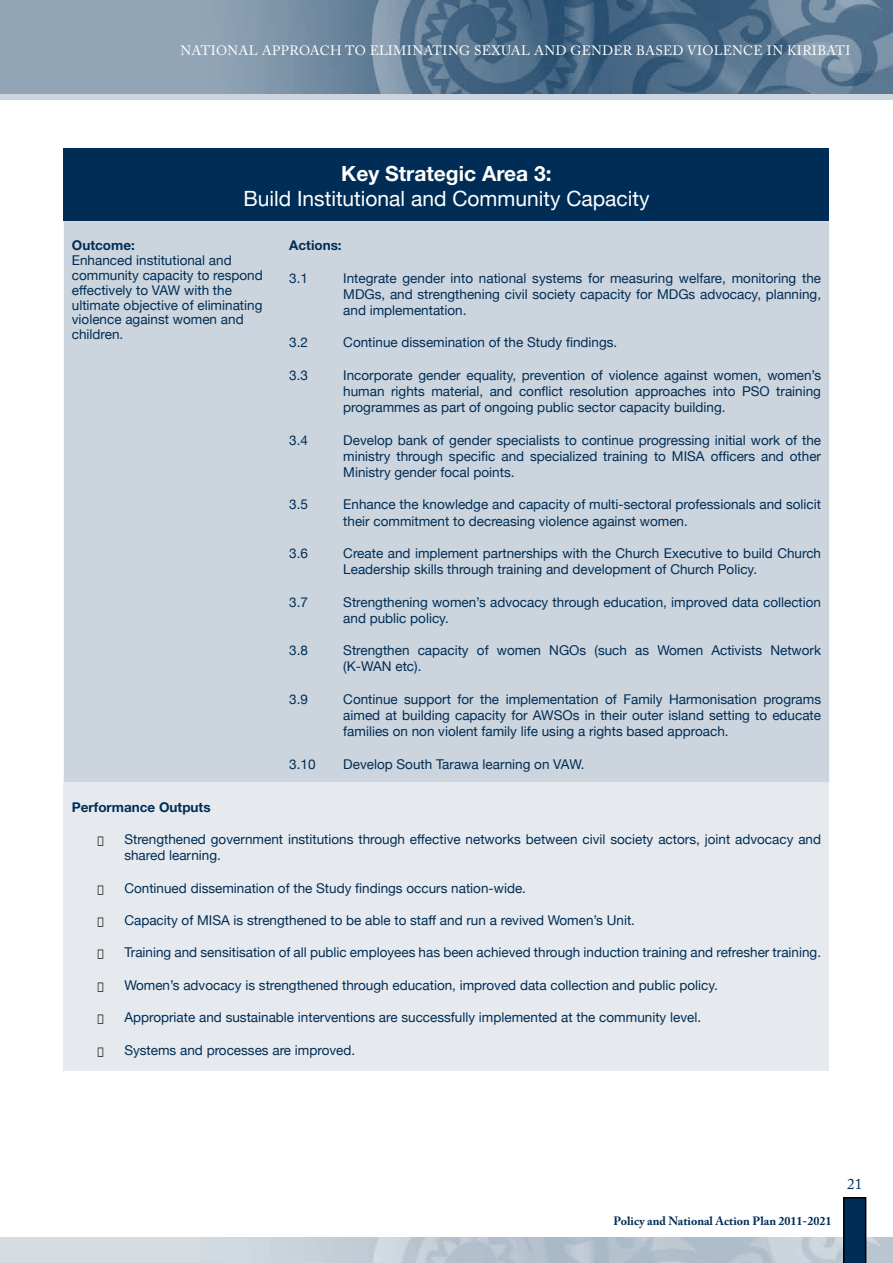
<style>
.page{position:relative;width:893px;height:1263px;background:#fff}
.page>*{position:absolute;margin:0;border:0;box-sizing:border-box;transform-origin:0 0}
.t1{font:21px "Helvetica Neue";color:#fff}
.t2{font:700 21px "Helvetica Neue";color:#fff}
.t3{font:15px "Adobe Caslon Pro";color:#002d56}
.t4{font:13.5px/16.2px "Helvetica Neue";color:#002d56}
.t5{font:13.5px "Adobe Caslon Pro";letter-spacing:.025em;color:#fff}
.t6{font:700 13.5px "Helvetica Neue";color:#002d56}
.t7{font:700 12px "Adobe Caslon Pro";color:#002d56}
.s1{color:#000}
</style>
<div class="page">
<div style="left:0;top:6px;width:893px;height:94px;background:#ccd5dd"></div>
<img style="left:0;top:0;width:893px;height:94px">
<img style="left:0;top:1237px;width:893px;height:26px">
<svg style="left:843px;top:1197px;width:23px;height:66px"></svg>
<div style="left:64px;top:149px;width:765px;height:72px;background:#002d56"></div>
<div style="left:64px;top:221px;width:765px;height:561px;background:#ccd5dd"></div>
<div style="left:64px;top:782px;width:765px;height:289px;background:#e6eaee"></div>
<p class="t5" style="left:181px;top:42px;width:671px">NATIONAL APPROACH TO ELIMINATING SEXUAL AND GENDER BASED VIOLENCE IN KIRIBATI</p>
<h1 class="t2" style="left:341px;top:160px;width:212px">Key Strategic Area 3:</h1>
<h1 class="t1" style="left:243px;top:186px;width:408px">Build Institutional and Community Capacity</h1>
<p class="t6" style="left:72px;top:237px;width:64px">Outcome:</p>
<p class="t4" style="left:72px;top:253px;width:192px;line-height:14.9px">Enhanced institutional and community capacity to respond effectively to VAW with the ultimate objective of eliminating violence against women and children.</p>
<p class="t6" style="left:289px;top:237px;width:54px">Actions:</p>
<p class="t4" style="left:289px;top:269px;width:20px">3.1</p>
<p class="t4" style="left:343px;top:269px;width:479px;text-align:justify">Integrate gender into national systems for measuring welfare, monitoring the MDGs, and strengthening civil society capacity for MDGs advocacy, planning, and implementation.</p>
<p class="t4" style="left:289px;top:334px;width:20px">3.2</p>
<p class="t4" style="left:343px;top:334px;width:276px">Continue dissemination of the Study findings.</p>
<p class="t4" style="left:289px;top:367px;width:20px">3.3</p>
<p class="t4" style="left:343px;top:367px;width:479px;text-align:justify">Incorporate gender equality, prevention of violence against women, women’s human rights material, and conflict resolution approaches into PSO training programmes as part of ongoing public sector capacity building.</p>
<p class="t4" style="left:289px;top:431px;width:20px">3.4</p>
<p class="t4" style="left:343px;top:431px;width:479px;text-align:justify">Develop bank of gender specialists to continue progressing initial work of the ministry through specific and specialized training to MISA officers and other Ministry gender focal points.</p>
<p class="t4" style="left:289px;top:496px;width:20px">3.5</p>
<p class="t4" style="left:343px;top:496px;width:479px">Enhance the knowledge and capacity of multi-sectoral professionals and solicit their commitment to decreasing violence against women.</p>
<p class="t4" style="left:289px;top:545px;width:20px">3.6</p>
<p class="t4" style="left:343px;top:545px;width:479px">Create and implement partnerships with the Church Executive to build Church<br>Leadership skills through training and development of Church Policy.</p>
<p class="t4" style="left:289px;top:593px;width:20px">3.7</p>
<p class="t4" style="left:343px;top:593px;width:479px">Strengthening women’s advocacy through education, improved data collection and public policy.</p>
<p class="t4" style="left:289px;top:642px;width:20px">3.8</p>
<p class="t4" style="left:343px;top:642px;width:479px">Strengthen capacity of women NGOs (such as Women Activists Network (K-WAN etc).</p>
<p class="t4" style="left:289px;top:691px;width:20px">3.9</p>
<p class="t4" style="left:343px;top:691px;width:479px;text-align:justify">Continue support for the implementation of Family Harmonisation programs aimed at building capacity for AWSOs in their outer island setting to educate families on non violent family life using a rights based approach.</p>
<p class="t4" style="left:289px;top:755px;width:28px">3.10</p>
<p class="t4" style="left:343px;top:755px;width:243px">Develop South Tarawa learning on VAW.</p>
<p class="t6" style="left:72px;top:798px;width:140px">Performance Outputs</p>
<p class="t4" style="left:124px;top:831px;width:698px;text-indent:-27px"><span class="s1">•</span> Strengthened government institutions through effective networks between civil society actors, joint advocacy and shared learning.</p>
<p class="t4" style="left:97px;top:879px;width:430px"><span class="s1">•</span> Continued dissemination of the Study findings occurs nation-wide.</p>
<p class="t4" style="left:97px;top:912px;width:539px"><span class="s1">•</span> Capacity of MISA is strengthened to be able to staff and run a revived Women’s Unit.</p>
<p class="t4" style="left:97px;top:944px;width:725px"><span class="s1">•</span> Training and sensitisation of all public employees has been achieved through induction training and refresher training.</p>
<p class="t4" style="left:97px;top:977px;width:622px"><span class="s1">•</span> Women’s advocacy is strengthened through education, improved data collection and public policy.</p>
<p class="t4" style="left:97px;top:1009px;width:605px"><span class="s1">•</span> Appropriate and sustainable interventions are successfully implemented at the community level.</p>
<p class="t4" style="left:97px;top:1041px;width:259px"><span class="s1">•</span> Systems and processes are improved.</p>
<p class="t7" style="left:614px;top:1214px;width:219px">Policy and National Action Plan 2011-2021</p>
<p class="t3" style="left:847px;top:1175px;width:16px">21</p>
</div>
